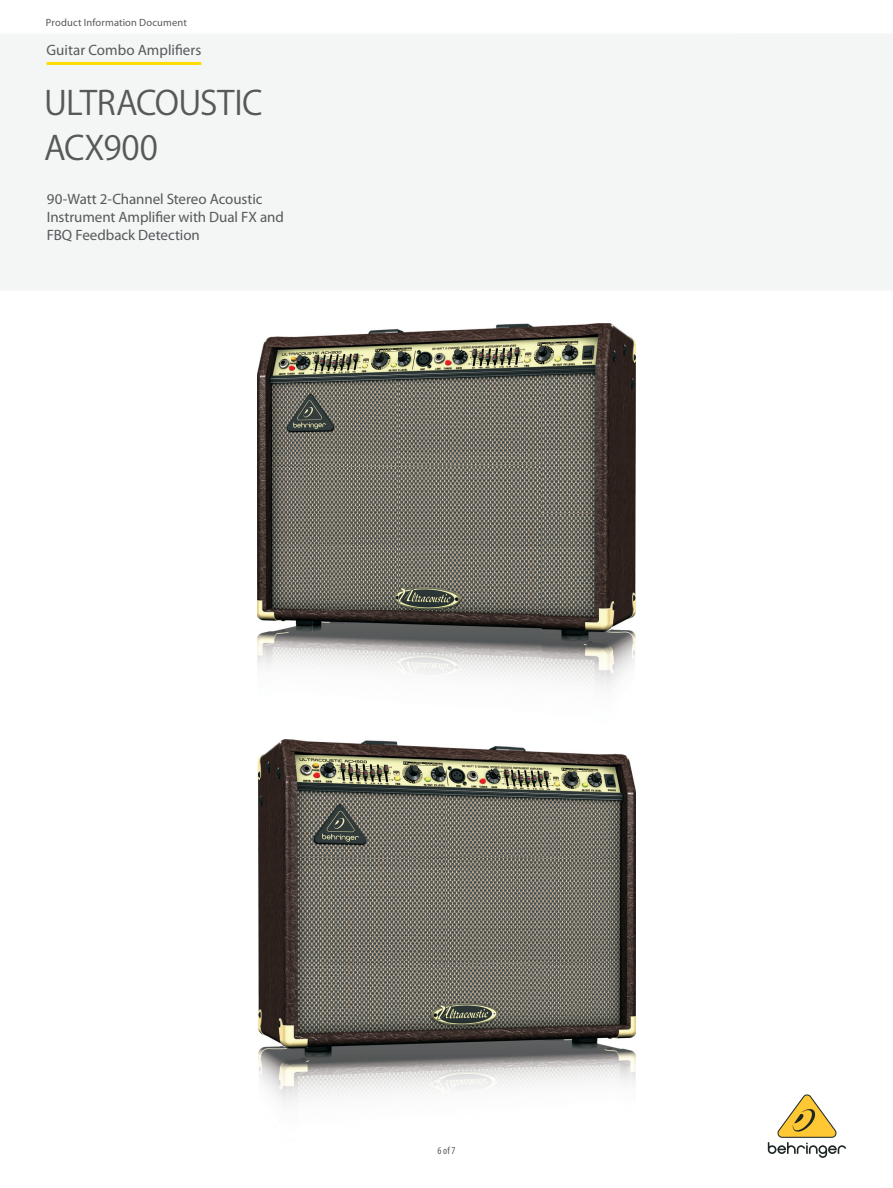
<style>
.page{position:relative;width:893px;height:1188px;background:#fff}
.page>*{position:absolute;margin:0;border:0;box-sizing:border-box;transform-origin:0 0}
.t1{font:33px/44.8px "Koz Go Pro Regular 90 pv RKSJ H";letter-spacing:-.02em;color:#57585a}
.t2{font:15px/18px "Myriad Pro";letter-spacing:-.005em;color:#57585a}
.t3{font:10.5px "Myriad Pro";letter-spacing:.015em;color:#57585a}
.t4{font:condensed 10.5px "Myriad Pro";color:#59595c}
</style>
<div class="page">
<hr style="left:47px;top:62px;width:154px;height:3px;background:#ffdc01">
<svg style="left:768px;top:1094px;width:78px;height:64px"></svg>
<img style="left:258px;top:745px;width:378px;height:359px">
<img style="left:257px;top:323px;width:284px;height:288px">
<img style="left:541px;top:323px;width:95px;height:432px">
<img style="left:257px;top:611px;width:142px;height:144px">
<img style="left:399px;top:611px;width:142px;height:70px">
<p class="t3" style="left:46px;top:18px;width:142px">Product Information Document</p>
<p class="t2" style="left:47px;top:42px;width:156px">Guitar Combo Amplifiers</p>
<h1 class="t1" style="left:44px;top:85px;width:220px">ULTRACOUSTIC<br>ACX900</h1>
<p class="t2" style="left:47px;top:191px;width:239px">90-Watt 2-Channel Stereo Acoustic<br>Instrument Amplifier with Dual FX and<br>FBQ Feedback Detection</p>
<p class="t4" style="left:437px;top:1147px;width:20px">6 of 7</p>
</div>
